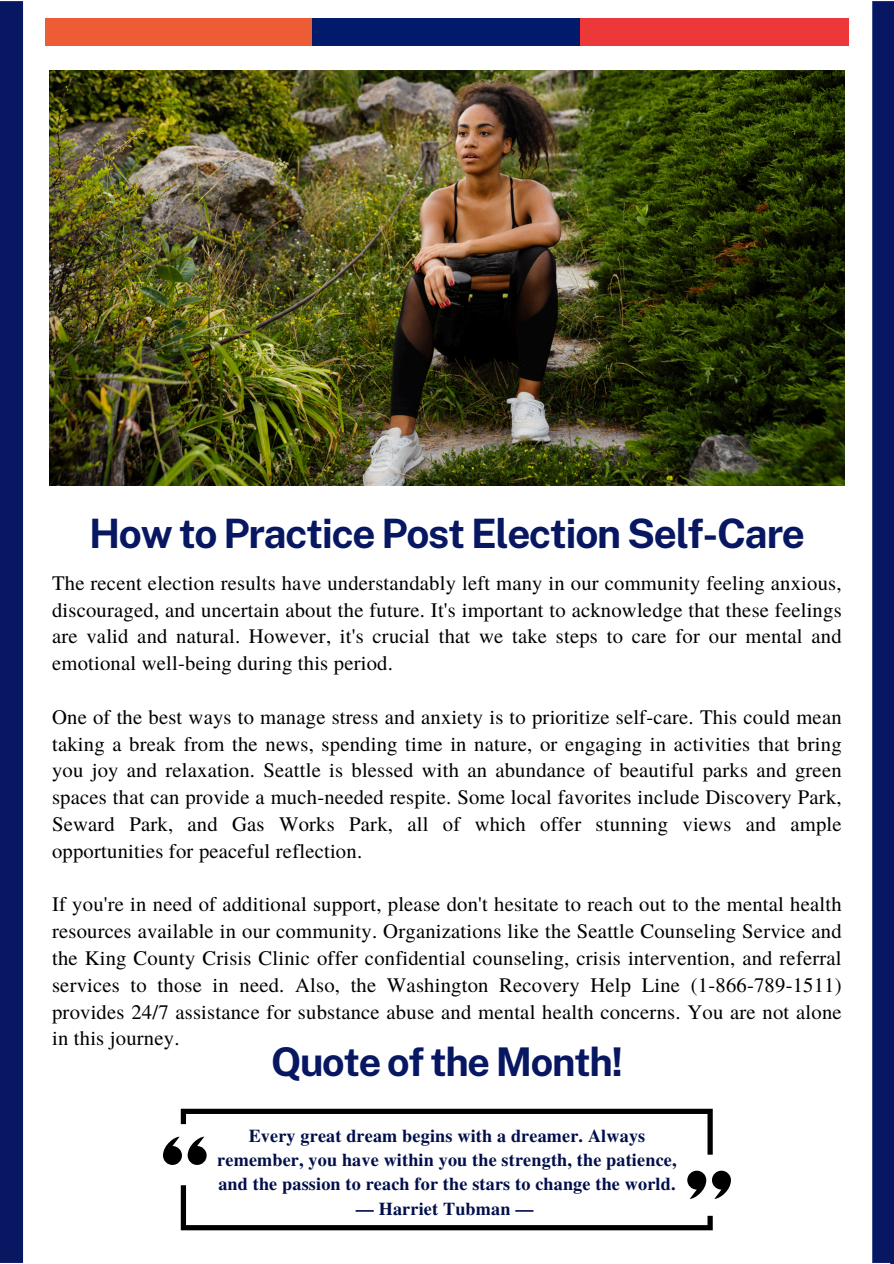
<style>
.page{position:relative;width:894px;height:1264px;background:#fff}
.page>*{position:absolute;margin:0;border:0;box-sizing:border-box;transform-origin:0 0}
.t1{font:700 40.5px "Public Sans";letter-spacing:-.035em;color:#071762}
.t2{font:700 39.6px "Public Sans";letter-spacing:-.035em;color:#071762}
.t3{font:20.55px/26.8px "Te X Gyre Termes";letter-spacing:.01em;color:#000;text-align:justify}
.t4{font:700 18.15px/24.5px "Te X Gyre Termes";letter-spacing:.01em;color:#000e4a;text-align:center}
</style>
<div class="page">
<div style="left:0;top:1px;width:23px;height:1261px;background:#071762"></div>
<svg style="left:872px;top:1px;width:21px;height:1262px;background:#101f67"></svg>
<div style="left:45px;top:18px;width:268px;height:28px;background:#ee5c36"></div>
<div style="left:312px;top:18px;width:268px;height:28px;background:#021a6c"></div>
<div style="left:580px;top:18px;width:268px;height:28px;background:#ed383a"></div>
<img style="left:50px;top:70px;width:794px;height:415px">
<svg style="left:163px;top:1108px;width:549px;height:56px"></svg>
<svg style="left:181px;top:1170px;width:549px;height:60px"></svg>
<h1 class="t1" style="left:89px;top:509px;width:717px">How to Practice Post Election Self-Care</h1>
<p class="t3" style="left:52px;top:568px;width:790px">The recent election results have understandably left many in our community feeling anxious, discouraged, and uncertain about the future. It's important to acknowledge that these feelings are valid and natural. However, it's crucial that we take steps to care for our mental and emotional well-being during this period.</p>
<p class="t3" style="left:52px;top:702px;width:790px">One of the best ways to manage stress and anxiety is to prioritize self-care. This could mean taking a break from the news, spending time in nature, or engaging in activities that bring you joy and relaxation. Seattle is blessed with an abundance of beautiful parks and green spaces that can provide a much-needed respite. Some local favorites include Discovery Park, Seward Park, and Gas Works Park, all of which offer stunning views and ample opportunities for peaceful reflection.</p>
<p class="t3" style="left:52px;top:890px;width:790px">If you're in need of additional support, please don't hesitate to reach out to the mental health resources available in our community. Organizations like the Seattle Counseling Service and the King County Crisis Clinic offer confidential counseling, crisis intervention, and referral services to those in need. Also, the Washington Recovery Help Line (1-866-789-1511) provides 24/7 assistance for substance abuse and mental health concerns. You are not alone in this journey.</p>
<h2 class="t2" style="left:271px;top:1038px;width:353px">Quote of the Month!</h2>
<h2 class="t4" style="left:217px;top:1122px;width:460px">Every great dream begins with a dreamer. Always remember, you have within you the strength, the patience, and the passion to reach for the stars to change the world.</h2>
<h2 class="t4" style="left:356px;top:1195px;width:179px">— Harriet Tubman —</h2>
</div>
